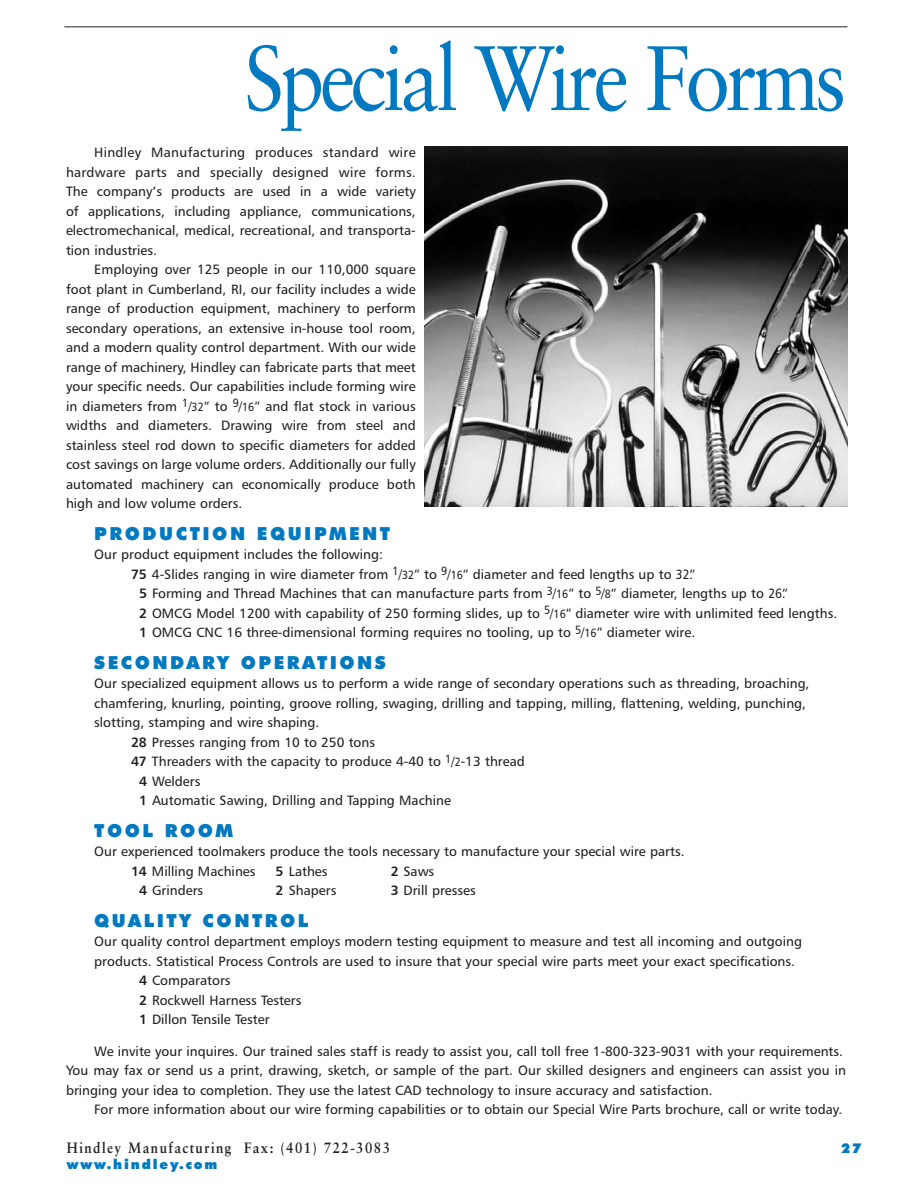
<style>
.page{position:relative;width:918px;height:1188px;background:#fff}
.page>*{position:absolute;margin:0;border:0;box-sizing:border-box;transform-origin:0 0}
.t1{font:91.5px "Sabon";letter-spacing:-.055em;color:#0079c1;scale:.88 1}
.t2{font:900 18px "Futura BT";letter-spacing:.135em;color:#0079c1}
.t3{font:700 15px "Sabon";letter-spacing:.11em;color:#231f20;scale:.88 1}
.t4{font:13.5px/19.5px "Humanist 777 BT Roman B";color:#231f20;text-align:justify}
.t5{font:900 13.5px "Futura BT";letter-spacing:.135em;color:#0079c1}
.s1{font-size:12px}
.s2{font-family:"Humanist 777 BT Bold B"}
</style>
<div class="page">
<hr style="left:64px;top:27px;width:784px;height:1px;background:#231f20">
<img style="left:425px;top:147px;width:423px;height:360px">
<h1 class="t1" style="left:244px;top:40px;width:686px">Special Wire Forms</h1>
<p class="t4" style="left:66px;top:144px;width:351px;text-indent:28px">Hindley Manufacturing produces standard wire hardware parts and specially designed wire forms.<br>The company’s products are used in a wide variety of applications, including appliance, communications, electromechanical, medical, recreational, and transporta&shy;tion industries.</p>
<p class="t4" style="left:66px;top:261px;width:351px;text-indent:28px">Employing over 125 people in our 110,000 square foot plant in Cumberland, RI, our facility includes a wide range of production equipment, machinery to perform secondary operations, an extensive in-house tool room, and a modern quality control department. With our wide range of machinery, Hindley can fabricate parts that meet your specific needs. Our capabilities include forming wire in diameters from <sup>1</sup>/<span class="s1">32</span>” to <sup>9</sup>/<span class="s1">16</span>” and flat stock in various widths and diameters. Drawing wire from steel and stainless steel rod down to specific diameters for added cost savings on large volume orders. Additionally our fully automated machinery can economically produce both high and low volume orders.</p>
<h2 class="t2" style="left:94px;top:527px;width:298px">PRODUCTION EQUIPMENT</h2>
<p class="t4" style="left:94px;top:546px;width:290px">Our product equipment includes the following:</p>
<p class="t4" style="left:131px;top:566px;width:566px"><span class="s2">75</span> 4-Slides ranging in wire diameter from <sup>1</sup>/<span class="s1">32</span>” to <sup>9</sup>/<span class="s1">16</span>” diameter and feed lengths up to 32.”</p>
<p class="t4" style="left:139px;top:585px;width:650px"><span class="s2">5</span> Forming and Thread Machines that can manufacture parts from <sup>3</sup>/<span class="s1">16</span>” to <sup>5</sup>/<span class="s1">8</span>” diameter, lengths up to 26.”</p>
<p class="t4" style="left:139px;top:605px;width:700px"><span class="s2">2</span> OMCG Model 1200 with capability of 250 forming slides, up to <sup>5</sup>/<span class="s1">16</span>” diameter wire with unlimited feed lengths.</p>
<p class="t4" style="left:139px;top:624px;width:558px"><span class="s2">1</span> OMCG CNC 16 three-dimensional forming requires no tooling, up to <sup>5</sup>/<span class="s1">16</span>” diameter wire.</p>
<h2 class="t2" style="left:94px;top:656px;width:293px">SECONDARY OPERATIONS</h2>
<p class="t4" style="left:94px;top:675px;width:717px">Our specialized equipment allows us to perform a wide range of secondary operations such as threading, broaching,</p>
<p class="t4" style="left:94px;top:695px;width:713px">chamfering, knurling, pointing, groove rolling, swaging, drilling and tapping, milling, flattening, welding, punching,</p>
<p class="t4" style="left:94px;top:714px;width:227px">slotting, stamping and wire shaping.</p>
<p class="t4" style="left:131px;top:734px;width:246px"><span class="s2">28</span> Presses ranging from 10 to 250 tons</p>
<p class="t4" style="left:131px;top:753px;width:395px"><span class="s2">47</span> Threaders with the capacity to produce 4-40 to <sup>1</sup>/<span class="s1">2</span>-13 thread</p>
<p class="t4" style="left:139px;top:773px;width:63px"><span class="s2">4</span> Welders</p>
<p class="t4" style="left:139px;top:792px;width:314px"><span class="s2">1</span> Automatic Sawing, Drilling and Tapping Machine</p>
<h2 class="t2" style="left:94px;top:824px;width:140px">TOOL ROOM</h2>
<p class="t4" style="left:131px;top:843px;width:555px;text-indent:-37px">Our experienced toolmakers produce the tools necessary to manufacture your special wire parts.<br><span class="s2">14</span> Milling Machines</p>
<p class="t4" style="left:276px;top:863px;width:54px"><span class="s2">5</span> Lathes</p>
<p class="t4" style="left:391px;top:863px;width:45px"><span class="s2">2</span> Saws</p>
<p class="t4" style="left:139px;top:882px;width:66px"><span class="s2">4</span> Grinders</p>
<p class="t4" style="left:276px;top:882px;width:62px"><span class="s2">2</span> Shapers</p>
<p class="t4" style="left:391px;top:882px;width:87px"><span class="s2">3</span> Drill presses</p>
<h2 class="t2" style="left:94px;top:914px;width:216px">QUALITY CONTROL</h2>
<p class="t4" style="left:94px;top:933px;width:709px">Our quality control department employs modern testing equipment to measure and test all incoming and outgoing</p>
<p class="t4" style="left:94px;top:953px;width:702px">products. Statistical Process Controls are used to insure that your special wire parts meet your exact specifications.</p>
<p class="t4" style="left:139px;top:972px;width:93px"><span class="s2">4</span> Comparators</p>
<p class="t4" style="left:139px;top:992px;width:164px"><span class="s2">2</span> Rockwell Harness Testers</p>
<p class="t4" style="left:139px;top:1011px;width:132px"><span class="s2">1</span> Dillon Tensile Tester</p>
<p class="t4" style="left:66px;top:1043px;width:782px;text-align:left;text-indent:28px">We invite your inquires. Our trained sales staff is ready to assist you, call toll free 1-800-323-9031 with your requirements.<br>You may fax or send us a print, drawing, sketch, or sample of the part. Our skilled designers and engineers can assist you in bringing your idea to completion. They use the latest CAD technology to insure accuracy and satisfaction.</p>
<p class="t4" style="left:94px;top:1101px;width:749px">For more information about our wire forming capabilities or to obtain our Special Wire Parts brochure, call or write today.</p>
<p class="t3" style="left:67px;top:1141px;width:369px">Hindley Manufacturing Fax: (401) 722-3083</p>
<p class="t5" style="left:841px;top:1143px;width:22px">27</p>
<p class="t5" style="left:67px;top:1160px;width:152px">www.hindley.com</p>
</div>
